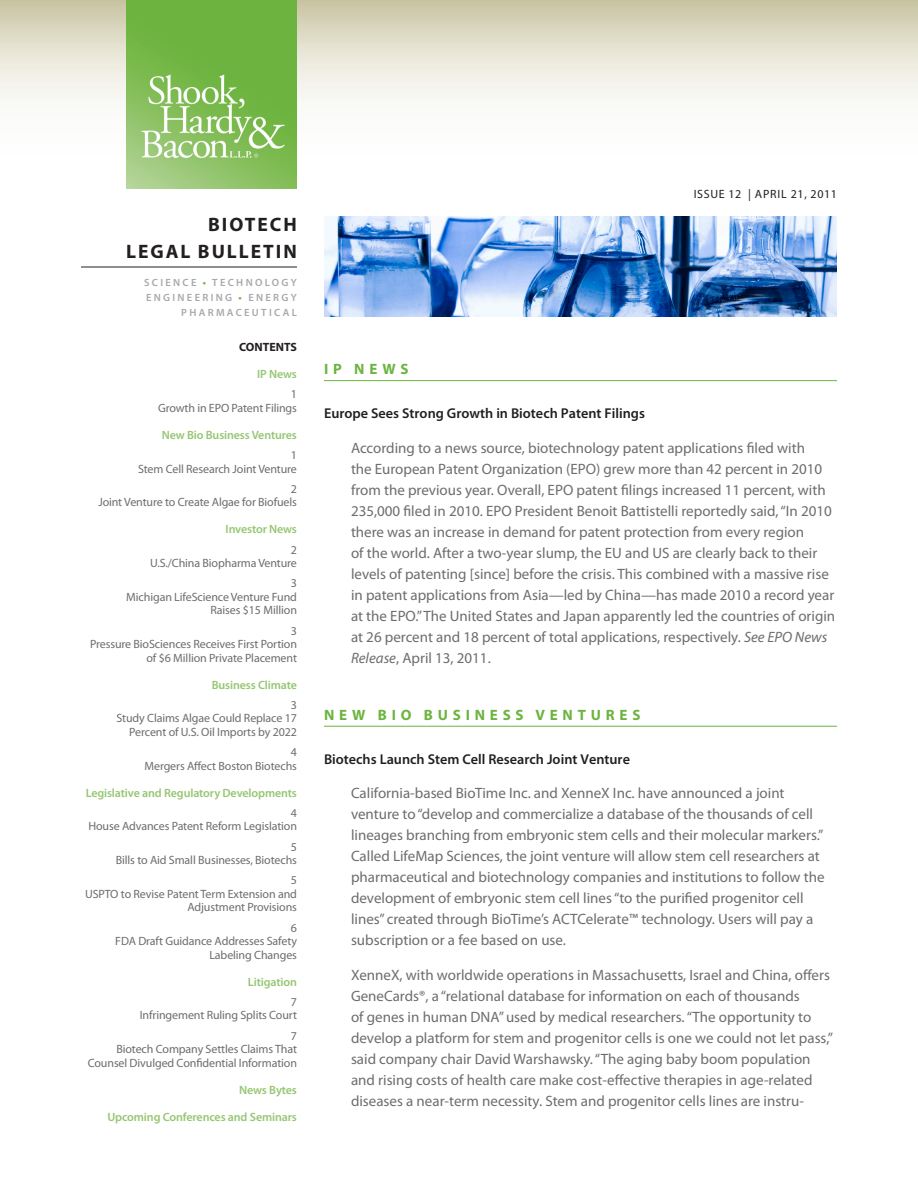
<style>
.page{position:relative;width:918px;height:1188px;background:#fff}
.page>*{position:absolute;margin:0;border:0;box-sizing:border-box;transform-origin:0 0}
.t1{font:700 19.5px/27px "Myriad Pro";letter-spacing:.1em;color:#231f20;text-align:right}
.Body{font:15px/21px "Myriad Pro";color:#6c6d70}
.Head{font:700 15px "Myriad Pro";letter-spacing:.32em;color:#6cb43f}
.Subhead{font:600 14.25px "Myriad Pro";color:#231f20}
.TOC-Subhead{font:12px/13.5px "Myriad Pro";letter-spacing:-.01em;color:#6c6d70;text-align:right}
.TOC-Head{font:600 12px "Myriad Pro";letter-spacing:-.01em;color:#96c672}
.t2{font:12px "Myriad Pro";letter-spacing:.05em;color:#231f20}
.t3{font:700 12px "Myriad Pro";color:#231f20}
.t4{font:600 10.5px/15px "Myriad Pro";letter-spacing:.22em;color:#a8a9ad;text-align:right}
.s1{color:#6cb43f}
.s2{font-style:italic}
</style>
<div class="page">
<svg style="left:0;top:0;width:918px;height:101px;background:#e4e1d0"></svg>
<hr style="left:81px;top:267px;width:216px;height:1px;background:#231f20">
<img style="left:126px;top:0;width:171px;height:189px">
<hr style="left:324px;top:380px;width:513px;height:1px;background:#6cb43f">
<hr style="left:324px;top:726px;width:513px;height:1px;background:#6cb43f">
<img style="left:324px;top:216px;width:513px;height:100px">
<p class="t1" style="left:126px;top:210px;width:172px">BIOTECH<br>LEGAL BULLETIN</p>
<p class="t4" style="left:144px;top:275px;width:154px">SCIENCE <span class="s1">•</span> TECHNOLOGY<br>ENGINEERING <span class="s1">•</span> ENERGY<br>PHARMACEUTICAL</p>
<p class="t3" style="left:239px;top:339px;width:59px">CONTENTS</p>
<p class="TOC-Head" style="left:257px;top:366px;width:41px">IP News</p>
<p class="TOC-Subhead" style="left:158px;top:387px;width:140px">1<br>Growth in EPO Patent Filings</p>
<p class="TOC-Head" style="left:162px;top:427px;width:137px">New Bio Business Ventures</p>
<p class="TOC-Subhead" style="left:138px;top:448px;width:160px">1<br>Stem Cell Research Joint Venture</p>
<p class="TOC-Subhead" style="left:98px;top:482px;width:200px">2<br>Joint Venture to Create Algae for Biofuels</p>
<p class="TOC-Head" style="left:226px;top:522px;width:73px">Investor News</p>
<p class="TOC-Subhead" style="left:150px;top:543px;width:148px">2<br>U.S./China Biopharma Venture</p>
<p class="TOC-Subhead" style="left:126px;top:576px;width:172px">3<br>Michigan LifeScience Venture Fund<br>Raises $15 Million</p>
<p class="TOC-Subhead" style="left:90px;top:624px;width:208px">3<br>Pressure BioSciences Receives First Portion of $6 Million Private Placement</p>
<p class="TOC-Head" style="left:212px;top:677px;width:87px">Business Climate</p>
<p class="TOC-Subhead" style="left:116px;top:698px;width:182px">3<br>Study Claims Algae Could Replace 17<br>Percent of U.S. Oil Imports by 2022</p>
<p class="TOC-Subhead" style="left:145px;top:745px;width:154px">4<br>Mergers Affect Boston Biotechs</p>
<p class="TOC-Head" style="left:86px;top:785px;width:213px">Legislative and Regulatory Developments</p>
<p class="TOC-Subhead" style="left:88px;top:806px;width:210px">4<br>House Advances Patent Reform Legislation</p>
<p class="TOC-Subhead" style="left:116px;top:840px;width:183px">5<br>Bills to Aid Small Businesses, Biotechs</p>
<p class="TOC-Subhead" style="left:85px;top:873px;width:213px">5<br>USPTO to Revise Patent Term Extension and<br>Adjustment Provisions</p>
<p class="TOC-Subhead" style="left:115px;top:921px;width:183px">6<br>FDA Draft Guidance Addresses Safety<br>Labeling Changes</p>
<p class="TOC-Head" style="left:248px;top:974px;width:51px">Litigation</p>
<p class="TOC-Subhead" style="left:140px;top:995px;width:159px">7<br>Infringement Ruling Splits Court</p>
<p class="TOC-Subhead" style="left:88px;top:1029px;width:211px">7<br>Biotech Company Settles Claims That<br>Counsel Divulged Confidential Information</p>
<p class="TOC-Head" style="left:239px;top:1082px;width:59px">News Bytes</p>
<p class="TOC-Head" style="left:107px;top:1109px;width:191px">Upcoming Conferences and Seminars</p>
<p class="t2" style="left:694px;top:187px;width:145px">ISSUE 12 | APRIL 21, 2011</p>
<p class="Head" style="left:324px;top:359px;width:86px">IP NEWS</p>
<p class="Subhead" style="left:324px;top:404px;width:322px">Europe Sees Strong Growth in Biotech Patent Filings</p>
<p class="Body" style="left:351px;top:437px;width:486px">According to a news source, biotechnology patent applications filed with<br>the European Patent Organization (EPO) grew more than 42 percent in 2010 from the previous year. Overall, EPO patent filings increased 11 percent, with 235,000 filed in 2010. EPO President Benoit Battistelli reportedly said, “In 2010 there was an increase in demand for patent protection from every region<br>of the world. After a two-year slump, the EU and US are clearly back to their levels of patenting [since] before the crisis. This combined with a massive rise in patent applications from Asia—led by China—has made 2010 a record year at the EPO.” The United States and Japan apparently led the countries of origin at 26 percent and 18 percent of total applications, respectively. <span class="s2">See EPO News Release</span>, April 13, 2011.</p>
<p class="Head" style="left:324px;top:705px;width:318px">NEW BIO BUSINESS VENTURES</p>
<p class="Subhead" style="left:324px;top:750px;width:308px">Biotechs Launch Stem Cell Research Joint Venture</p>
<p class="Body" style="left:351px;top:783px;width:475px">California-based BioTime Inc. and XenneX Inc. have announced a joint venture to “develop and commercialize a database of the thousands of cell lineages branching from embryonic stem cells and their molecular markers.” Called LifeMap Sciences, the joint venture will allow stem cell researchers at pharmaceutical and biotechnology companies and institutions to follow the development of embryonic stem cell lines “to the purified progenitor cell lines” created through BioTime’s ACTCelerate™ technology. Users will pay a subscription or a fee based on use.</p>
<p class="Body" style="left:351px;top:964px;width:484px">XenneX, with worldwide operations in Massachusetts, Israel and China, offers GeneCards®, a “relational database for information on each of thousands<br>of genes in human DNA” used by medical researchers. “The opportunity to develop a platform for stem and progenitor cells is one we could not let pass,” said company chair David Warshawsky. “The aging baby boom population and rising costs of health care make cost-effective therapies in age-related diseases a near-term necessity. Stem and progenitor cells lines are instru-</p>
</div>
